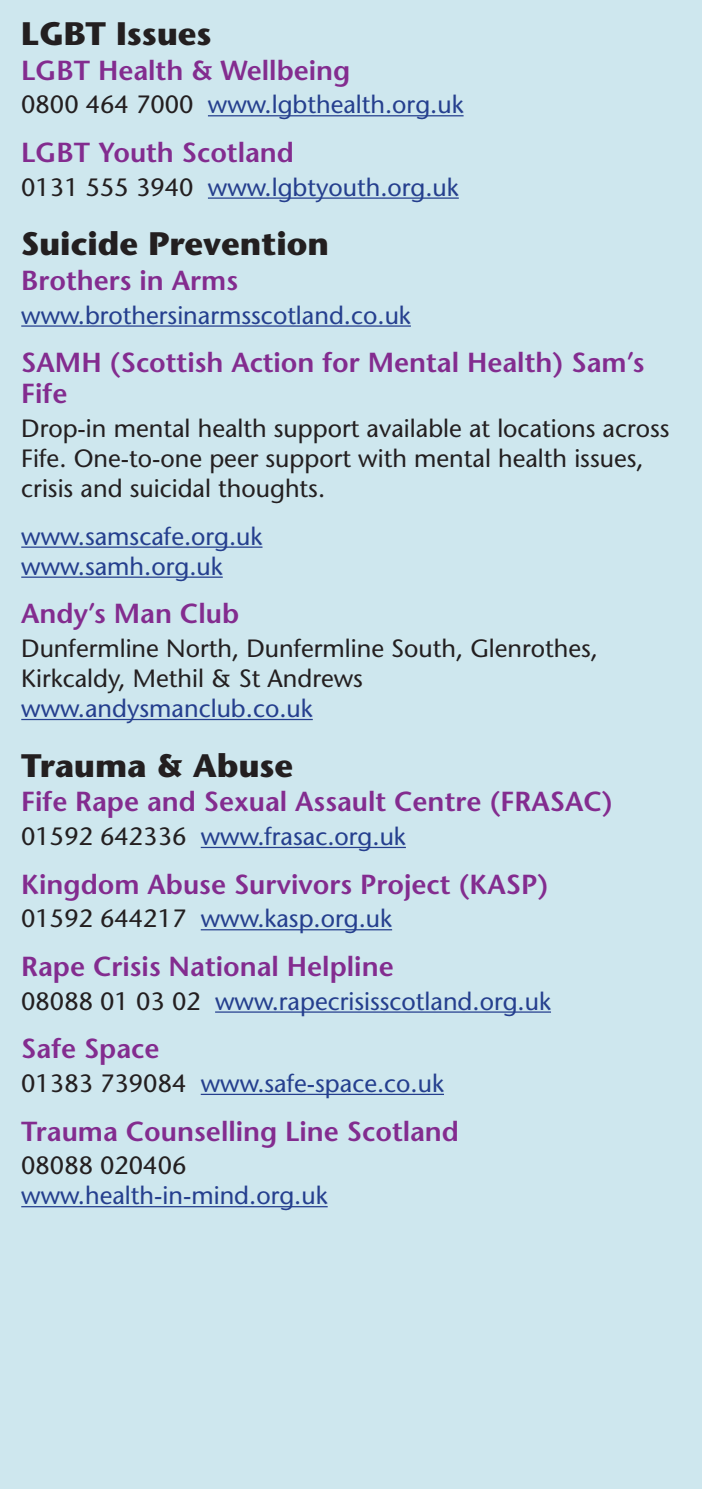
<style>
.page{position:relative;width:702px;height:1489px;background:#fff}
.page>*{position:absolute;margin:0;border:0;box-sizing:border-box;transform-origin:0 0}
.Main_Heading{font:700 32.5px "Stone Sans Std";color:#231f20}
.Organisation{font:600 27.5px/31px "Stone Sans Std";color:#832c8f}
.Body{font:500 25px/30px "Stone Sans Std";color:#253f8e}
.Body-2{font:500 25px/30px "Stone Sans Std";color:#231f20}
.s1{color:#231f20}
.s2{color:#253f8e}
</style>
<div class="page">
<div style="left:0;top:0;width:702px;height:1488px;background:#cee7ee"></div>
<hr style="left:208px;top:115px;width:255px;height:1px;background:#253f8e">
<hr style="left:208px;top:197px;width:251px;height:2px;background:#253f8e">
<hr style="left:21px;top:325px;width:390px;height:2px;background:#253f8e">
<hr style="left:21px;top:546px;width:241px;height:1px;background:#253f8e">
<hr style="left:21px;top:576px;width:202px;height:1px;background:#253f8e">
<hr style="left:21px;top:718px;width:292px;height:2px;background:#253f8e">
<hr style="left:201px;top:846px;width:205px;height:2px;background:#253f8e">
<hr style="left:201px;top:929px;width:191px;height:1px;background:#253f8e">
<hr style="left:215px;top:1011px;width:336px;height:1px;background:#253f8e">
<hr style="left:201px;top:1093px;width:243px;height:1px;background:#253f8e">
<hr style="left:21px;top:1205px;width:306px;height:2px;background:#253f8e">
<p class="Main_Heading" style="left:21px;top:14px;width:192px">LGBT Issues</p>
<p class="Organisation" style="left:21px;top:55px;width:331px">LGBT Health &amp; Wellbeing</p>
<p class="Body" style="left:21px;top:90px;width:444px"><span class="s1">0800 464 7000</span> www.lgbthealth.org.uk</p>
<p class="Organisation" style="left:21px;top:137px;width:274px">LGBT Youth Scotland</p>
<p class="Body" style="left:21px;top:172px;width:439px"><span class="s1">0131 555 3940</span> www.lgbtyouth.org.uk</p>
<p class="Main_Heading" style="left:21px;top:225px;width:309px">Suicide Prevention</p>
<p class="Organisation" style="left:21px;top:265px;width:218px">Brothers in Arms</p>
<p class="Body" style="left:21px;top:300px;width:391px">www.brothersinarmsscotland.co.uk</p>
<p class="Organisation" style="left:21px;top:347px;width:625px">SAMH (Scottish Action for Mental Health) Sam’s<br>Fife</p>
<p class="Body-2" style="left:21px;top:413px;width:650px">Drop-in mental health support available at locations across<br>Fife. One-to-one peer support with mental health issues, crisis and suicidal thoughts.</p>
<p class="Body" style="left:21px;top:521px;width:243px">www.samscafe.org.uk www.samh.org.uk</p>
<p class="Organisation" style="left:21px;top:598px;width:219px">Andy’s Man Club</p>
<p class="Body-2" style="left:21px;top:633px;width:578px">Dunfermline North, Dunfermline South, Glenrothes,<br>Kirkcaldy, Methil &amp; St Andrews <span class="s2">www.andysmanclub.co.uk</span></p>
<p class="Main_Heading" style="left:21px;top:746px;width:273px">Trauma &amp; Abuse</p>
<p class="Organisation" style="left:21px;top:786px;width:593px">Fife Rape and Sexual Assault Centre (FRASAC)</p>
<p class="Body" style="left:21px;top:821px;width:386px"><span class="s1">01592 642336</span> www.frasac.org.uk</p>
<p class="Organisation" style="left:21px;top:868px;width:529px">Kingdom Abuse Survivors Project (KASP)</p>
<p class="Body" style="left:21px;top:903px;width:372px"><span class="s1">01592 644217</span> www.kasp.org.uk</p>
<p class="Organisation" style="left:21px;top:950px;width:374px">Rape Crisis National Helpline</p>
<p class="Body" style="left:21px;top:985px;width:531px"><span class="s1">08088 01 03 02</span> www.rapecrisisscotland.org.uk</p>
<p class="Organisation" style="left:21px;top:1033px;width:140px">Safe Space</p>
<p class="Body" style="left:21px;top:1068px;width:424px"><span class="s1">01383 739084</span> www.safe-space.co.uk</p>
<p class="Organisation" style="left:21px;top:1115px;width:439px">Trauma Counselling Line Scotland</p>
<p class="Body" style="left:21px;top:1150px;width:308px"><span class="s1">08088 020406 </span>www.health-in-mind.org.uk</p>
</div>
